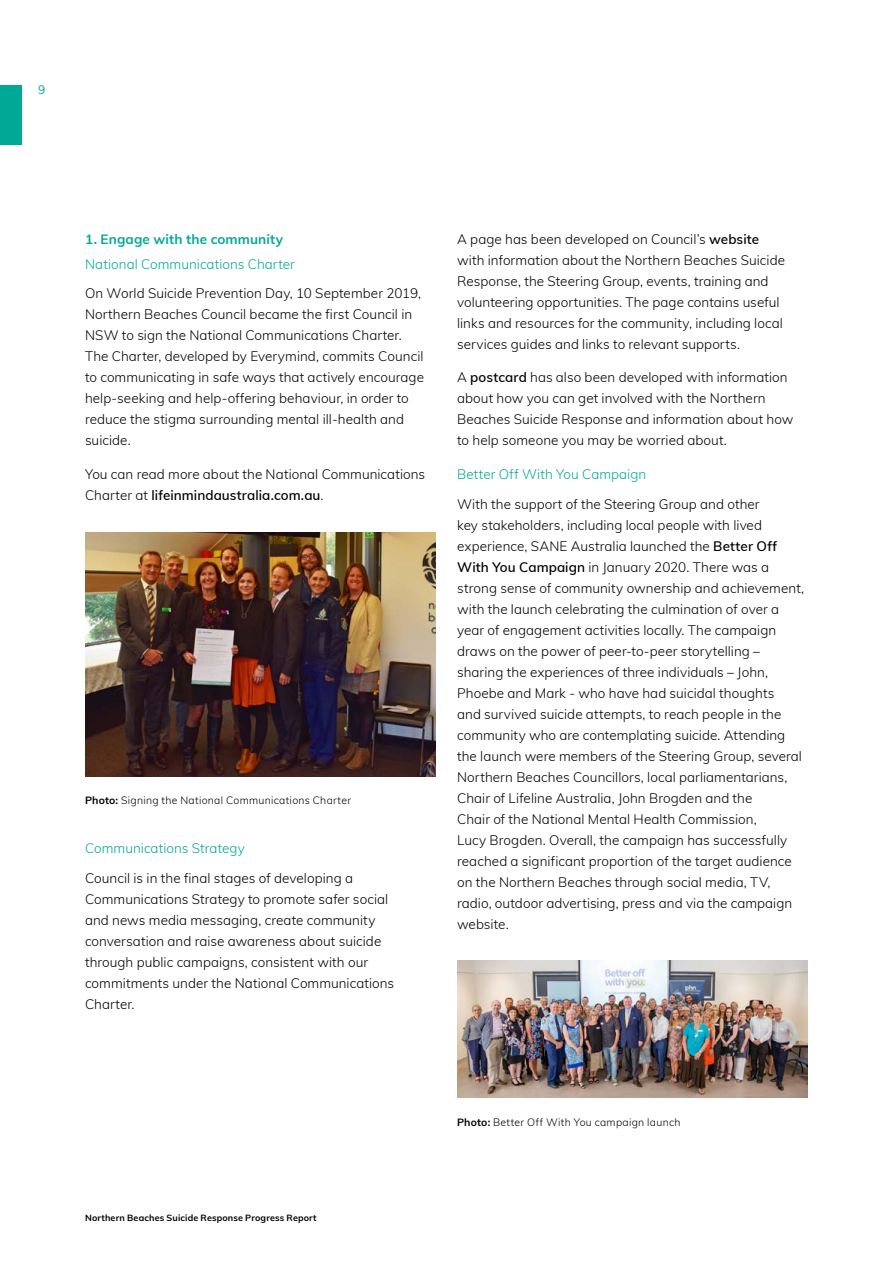
<style>
.page{position:relative;width:893px;height:1263px;background:#fff}
.page>*{position:absolute;margin:0;border:0;box-sizing:border-box;transform-origin:0 0}
.t1{font:300 13.5px/21px "Muli";letter-spacing:.005em;color:#000}
.t2{font:300 13.5px "Muli";color:#00a995}
.t3{font:700 13.5px "Muli";letter-spacing:.01em;color:#00a995}
.t4{font:12px "Muli";color:#00a995}
.t5{font:300 10.5px "Muli";letter-spacing:.03em;color:#000}
.t6{font:700 9px "Muli";letter-spacing:.015em;color:#000}
.s1{font-weight:600}
.s2{font-weight:700}
</style>
<div class="page">
<div style="left:0;top:85px;width:21px;height:59px;background:#00a995"></div>
<img style="left:85px;top:533px;width:351px;height:243px">
<img style="left:457px;top:960px;width:351px;height:138px">
<p class="t4" style="left:38px;top:81px;width:9px">9</p>
<p class="t3" style="left:85px;top:229px;width:199px">1. Engage with the community</p>
<p class="t2" style="left:85px;top:254px;width:211px">National Communications Charter</p>
<p class="t1" style="left:85px;top:282px;width:340px">On World Suicide Prevention Day, 10 September 2019, Northern Beaches Council became the first Council in NSW to sign the National Communications Charter.<br>The Charter, developed by Everymind, commits Council to communicating in safe ways that actively encourage help-seeking and help-offering behaviour, in order to reduce the stigma surrounding mental ill-health and suicide.</p>
<p class="t1" style="left:85px;top:463px;width:342px">You can read more about the National Communications<br>Charter at <span class="s1">lifeinmindaustralia.com.au</span>.</p>
<p class="t5" style="left:85px;top:793px;width:267px"><span class="s2">Photo:</span> Signing the National Communications Charter</p>
<p class="t2" style="left:85px;top:839px;width:161px">Communications Strategy</p>
<p class="t1" style="left:85px;top:867px;width:311px">Council is in the final stages of developing a Communications Strategy to promote safer social and news media messaging, create community conversation and raise awareness about suicide through public campaigns, consistent with our commitments under the National Communications Charter.</p>
<p class="t1" style="left:457px;top:228px;width:329px">A page has been developed on Council’s <span class="s1">website </span>with information about the Northern Beaches Suicide Response, the Steering Group, events, training and volunteering opportunities. The page contains useful links and resources for the community, including local services guides and links to relevant supports.</p>
<p class="t1" style="left:457px;top:366px;width:338px">A <span class="s1">postcard</span> has also been developed with information about how you can get involved with the Northern Beaches Suicide Response and information about how to help someone you may be worried about.</p>
<p class="t2" style="left:457px;top:464px;width:191px">Better Off With You Campaign</p>
<p class="t1" style="left:457px;top:493px;width:349px">With the support of the Steering Group and other<br>key stakeholders, including local people with lived experience, SANE Australia launched the <span class="s1">Better Off With You Campaign</span> in January 2020. There was a strong sense of community ownership and achievement, with the launch celebrating the culmination of over a year of engagement activities locally. The campaign draws on the power of peer-to-peer storytelling – sharing the experiences of three individuals – John, Phoebe and Mark - who have had suicidal thoughts<br>and survived suicide attempts, to reach people in the community who are contemplating suicide. Attending the launch were members of the Steering Group, several Northern Beaches Councillors, local parliamentarians, Chair of Lifeline Australia, John Brogden and the<br>Chair of the National Mental Health Commission,<br>Lucy Brogden. Overall, the campaign has successfully reached a significant proportion of the target audience on the Northern Beaches through social media, TV, radio, outdoor advertising, press and via the campaign website.</p>
<p class="t6" style="left:85px;top:1211px;width:233px">Northern Beaches Suicide Response Progress Report</p>
<p class="t5" style="left:457px;top:1115px;width:225px"><span class="s2">Photo:</span> Better Off With You campaign launch</p>
</div>
